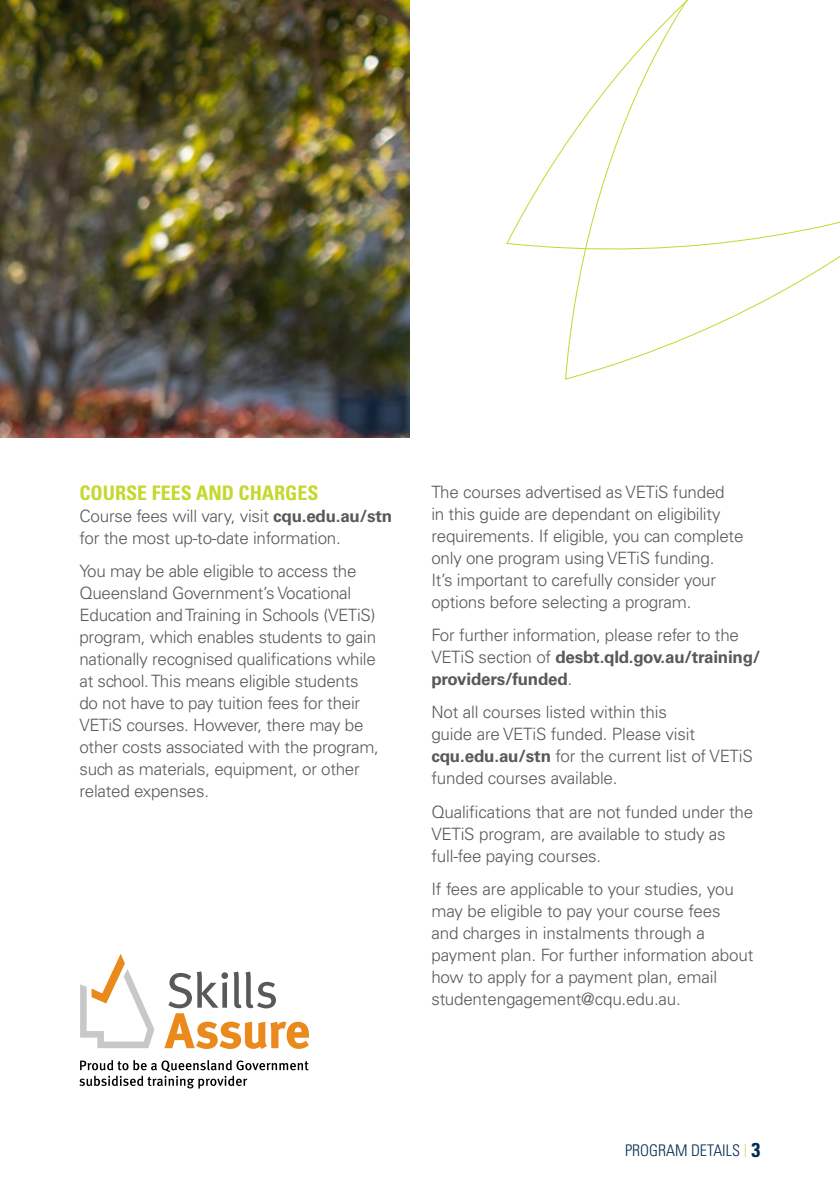
<style>
.page{position:relative;width:840px;height:1191px;background:#fff}
.page>*{position:absolute;margin:0;border:0;box-sizing:border-box;transform-origin:0 0}
.t1{font:700 condensed 20px "Univers LT Std";color:#c4d82e}
.t2{font:300 17px/22px "Univers LT Std";letter-spacing:-.015em;color:#58595b}
.t3{font:300 condensed 16px "Univers LT Std";color:#002a4e}
.s1{font-weight:700}
.s2{font-weight:100;font-stretch:ultra-condensed;font-size:18px;color:#c4d82e}
.s3{font-weight:700;font-size:20px}
</style>
<div class="page">
<img style="left:0;top:0;width:409px;height:437px">
<svg style="left:565px;top:262px;width:267px;height:118px"></svg>
<svg style="left:506px;top:0;width:333px;height:262px"></svg>
<svg style="left:164px;top:971px;width:145px;height:78px"></svg>
<svg style="left:80px;top:954px;width:74px;height:94px"></svg>
<svg style="left:79px;top:1060px;width:229px;height:28px"></svg>
<p class="t1" style="left:79px;top:480px;width:240px">COURSE FEES AND CHARGES</p>
<p class="t2" style="left:79px;top:505px;width:314px">Course fees will vary, visit <span class="s1">cqu.edu.au/stn </span>for the most up‑to‑date information.</p>
<p class="t2" style="left:79px;top:560px;width:301px">You may be able eligible to access the Queensland Government’s Vocational Education and Training in Schools (VETiS) program, which enables students to gain nationally recognised qualifications while at school. This means eligible students do not have to pay tuition fees for their VETiS courses. However, there may be other costs associated with the program, such as materials, equipment, or other related expenses.</p>
<p class="t2" style="left:431px;top:480px;width:313px">The courses advertised as VETiS funded<br>in this guide are dependant on eligibility requirements. If eligible, you can complete only one program using VETiS funding.<br>It’s important to carefully consider your options before selecting a program.</p>
<p class="t2" style="left:431px;top:624px;width:330px">For further information, please refer to the<br>VETiS section of <span class="s1">desbt.qld.gov.au/training/ providers/funded</span>.</p>
<p class="t2" style="left:431px;top:701px;width:323px">Not all courses listed within this<br>guide are VETiS funded. Please visit <span class="s1">cqu.edu.au/stn</span> for the current list of VETiS funded courses available.</p>
<p class="t2" style="left:431px;top:801px;width:323px">Qualifications that are not funded under the<br>VETiS program, are available to study as full‑fee paying courses.</p>
<p class="t2" style="left:431px;top:878px;width:323px">If fees are applicable to your studies, you may be eligible to pay your course fees<br>and charges in instalments through a payment plan. For further information about how to apply for a payment plan, email studentengagement@cqu.edu.au.</p>
<p class="t3" style="left:624px;top:1141px;width:137px">PROGRAM DETAILS <span class="s2">|</span> <span class="s3">3</span></p>
</div>
